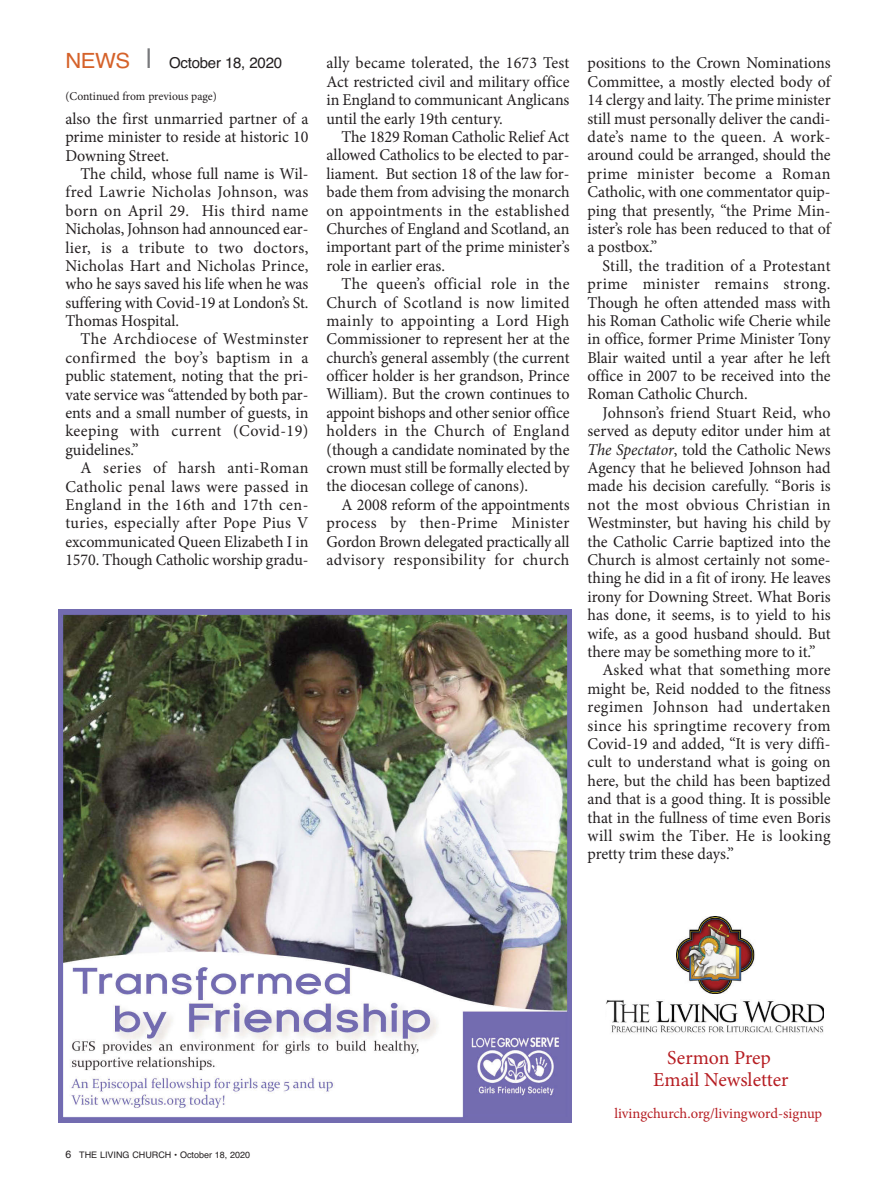
<style>
.page{position:relative;width:896px;height:1180px;background:#fff}
.page>*{position:absolute;margin:0;border:0;box-sizing:border-box;transform-origin:0 0}
.t1{font:19.8px "Minion Pro";color:#b61d22}
.t2{font:16.5px/18.5px "Minion Pro";color:#231f20;text-align:justify}
.t3{font:16.5px "Minion Pro";letter-spacing:.025em;color:#231f20}
.t4{font:16.5px "Minion Pro";letter-spacing:.03em;color:#231f20}
.t5{font:15px "Helvetica";letter-spacing:-.015em;color:#231f20}
.t6{font:14.55px "Minion Pro";color:#b61d22}
.t7{font:12px "Minion Pro";letter-spacing:-.005em;color:#231f20}
.t8{font:10.8px "Minion Pro";color:#b61d22}
.t9{font:9px "Helvetica";color:#231f20}
.s1{font-size:21px;color:#d5622a}
.s2{font-size:27px;color:#77787b}
.s3{font-style:italic}
.s4{font-size:10.5px}
</style>
<div class="page">
<img style="left:59px;top:609px;width:513px;height:513px">
<img style="left:676px;top:916px;width:79px;height:77px">
<img style="left:606px;top:1000px;width:218px;height:33px">
<p class="t5" style="left:65px;top:54px;width:218px"><span class="s1">NEWS</span> <span class="s2">|</span> October 18, 2020</p>
<p class="t2" style="left:326px;top:55px;width:245px">ally became tolerated, the 1673 Test Act restricted civil and military office in England to communicant Anglicans until the early 19th century.</p>
<p class="t2" style="left:326px;top:129px;width:245px;text-indent:15px">The 1829 Roman Catholic Relief Act allowed Catholics to be elected to par&shy;liament. But section 18 of the law for&shy;bade them from advising the monarch on appointments in the established Churches of England and Scotland, an important part of the prime minister’s role in earlier eras.</p>
<p class="t2" style="left:326px;top:276px;width:245px;text-indent:15px">The queen’s official role in the Church of Scotland is now limited mainly to appointing a Lord High Commissioner to represent her at the church’s general assembly (the current officer holder is her grandson, Prince William). But the crown continues to appoint bishops and other senior office holders in the Church of England (though a candidate nominated by the crown must still be formally elected by the diocesan college of canons).</p>
<p class="t2" style="left:326px;top:496px;width:245px;text-indent:15px">A 2008 reform of the appointments process by then-Prime Minister Gordon Brown delegated practically all advisory responsibility for church</p>
<p class="t7" style="left:65px;top:91px;width:153px">(Continued from previous page)</p>
<p class="t2" style="left:65px;top:111px;width:245px">also the first unmarried partner of a prime minister to reside at historic 10<br>Downing Street.</p>
<p class="t2" style="left:65px;top:166px;width:245px;text-indent:15px">The child, whose full name is Wil&shy;fred Lawrie Nicholas Johnson, was born on April 29. His third name Nicholas, Johnson had announced ear&shy;lier, is a tribute to two doctors, Nicholas Hart and Nicholas Prince, who he says saved his life when he was suffering with Covid-19 at London’s St.<br>Thomas Hospital.</p>
<p class="t2" style="left:65px;top:331px;width:245px;text-indent:15px">The Archdiocese of Westminster confirmed the boy’s baptism in a public statement, noting that the pri&shy;vate service was “attended by both par&shy;ents and a small number of guests, in keeping with current (Covid-19) guidelines.”</p>
<p class="t2" style="left:65px;top:460px;width:245px;text-indent:15px">A series of harsh anti-Roman Catholic penal laws were passed in England in the 16th and 17th cen&shy;turies, especially after Pope Pius V excommunicated Queen Elizabeth I in 1570. Though Catholic worship gradu-</p>
<p class="t2" style="left:587px;top:55px;width:245px">positions to the Crown Nominations Committee, a mostly elected body of 14 clergy and laity. The prime minister still must personally deliver the candi&shy;date’s name to the queen. A work&shy;around could be arranged, should the prime minister become a Roman Catholic, with one commentator quip&shy;ping that presently, “the Prime Min&shy;ister’s role has been reduced to that of a postbox.”</p>
<p class="t2" style="left:587px;top:258px;width:245px;text-indent:15px">Still, the tradition of a Protestant prime minister remains strong.<br>Though he often attended mass with his Roman Catholic wife Cherie while in office, former Prime Minister Tony Blair waited until a year after he left office in 2007 to be received into the Roman Catholic Church.</p>
<p class="t2" style="left:602px;top:405px;width:229px">Johnson’s friend Stuart Reid, who</p>
<p class="t2" style="left:587px;top:423px;width:245px">served as deputy editor under him at</p>
<p class="t2" style="left:587px;top:441px;width:245px"><span class="s3">The Spectator</span>, told the Catholic News</p>
<p class="t2" style="left:587px;top:460px;width:245px">Agency that he believed Johnson had</p>
<p class="t2" style="left:587px;top:478px;width:245px">made his decision carefully. “Boris is</p>
<p class="t3" style="left:587px;top:498px;width:245px">not the most obvious Christian in</p>
<p class="t2" style="left:587px;top:515px;width:244px">Westminster, but having his child by</p>
<p class="t2" style="left:587px;top:533px;width:245px">the Catholic Carrie baptized into the</p>
<p class="t2" style="left:587px;top:552px;width:245px">Church is almost certainly not some-</p>
<p class="t2" style="left:587px;top:570px;width:245px">thing he did in a fit of irony. He leaves</p>
<p class="t2" style="left:587px;top:588px;width:245px">irony for Downing Street. What Boris</p>
<p class="t2" style="left:587px;top:607px;width:244px">has done, it seems, is to yield to his</p>
<p class="t2" style="left:587px;top:625px;width:244px">wife, as a good husband should. But</p>
<p class="t2" style="left:587px;top:644px;width:229px">there may be something more to it.”</p>
<p class="t2" style="left:602px;top:662px;width:229px">Asked what that something more</p>
<p class="t2" style="left:587px;top:680px;width:245px">might be, Reid nodded to the fitness</p>
<p class="t4" style="left:587px;top:700px;width:245px">regimen Johnson had undertaken</p>
<p class="t3" style="left:587px;top:719px;width:245px">since his springtime recovery from</p>
<p class="t2" style="left:587px;top:735px;width:245px">Covid-19 and added, “It is very diffi-</p>
<p class="t2" style="left:587px;top:754px;width:244px">cult to understand what is going on</p>
<p class="t2" style="left:587px;top:772px;width:245px">here, but the child has been baptized</p>
<p class="t2" style="left:587px;top:791px;width:245px">and that is a good thing. It is possible</p>
<p class="t2" style="left:587px;top:809px;width:245px">that in the fullness of time even Boris</p>
<p class="t4" style="left:587px;top:829px;width:245px">will swim the Tiber. He is looking</p>
<p class="t2" style="left:587px;top:846px;width:148px">pretty trim these days.”</p>
<p class="t9" style="left:65px;top:1149px;width:186px"><span class="s4">6</span> THE LIVING CHURCH • October 18, 2020</p>
<p class="t8" style="left:712px;top:1070px;width:4px">l</p>
<p class="t8" style="left:740px;top:1070px;width:7px">h</p>
<p class="t8" style="left:760px;top:1070px;width:7px">h</p>
<p class="t1" style="left:653px;top:1071px;width:137px">Email Newsletter</p>
<p class="t6" style="left:614px;top:1107px;width:209px">livingchurch.org/livingword-signup</p>
</div>
